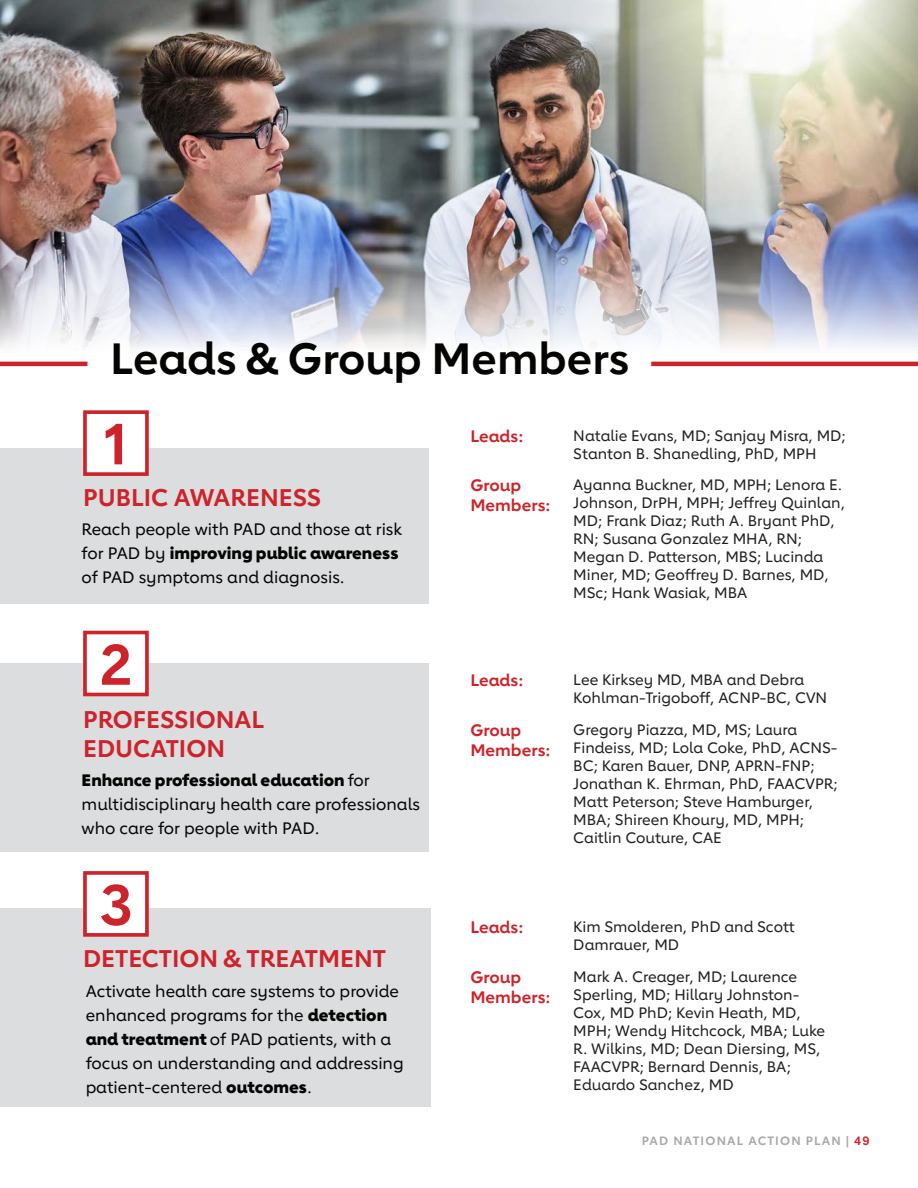
<style>
.page{position:relative;width:918px;height:1188px;background:#fff}
.page>*{position:absolute;margin:0;border:0;box-sizing:border-box;transform-origin:0 0}
.Sub_Section_-_Number{font:700 56.55px "Lub Dub";color:#ce232a}
.Section_Head{font:700 43.5px "Lub Dub";color:#040503}
.Sub_Section_-_Number-2{font:700 24px/28.8px "Lub Dub";color:#ce232a}
.t1{font:500 16.5px/24px "Lub Dub";color:#040503}
.t2{font:700 16.5px/19.8px "Lub Dub";color:#ce232a}
.t3{font:500 15px/18px "Lub Dub";color:#231f20}
.t4{font:700 12px "Lub Dub";letter-spacing:.1em;color:#a8a9ad}
.s1{font-weight:800}
.s2{color:#ce232a}
</style>
<div class="page">
<img style="left:0;top:0;width:918px;height:171px">
<img style="left:0;top:171px;width:918px;height:196px">
<hr style="left:0;top:362px;width:87px;height:4px;background:#ce232a">
<hr style="left:651px;top:362px;width:267px;height:4px;background:#ce232a">
<div style="left:0;top:448px;width:429px;height:156px;background:#dcdddf"></div>
<div style="left:85px;top:412px;width:62px;height:62px;background:#fff"></div>
<div style="left:83px;top:410px;width:66px;height:66px;border:4px solid #ce232a"></div>
<div style="left:0;top:664px;width:429px;height:188px;background:#dcdddf"></div>
<div style="left:85px;top:633px;width:62px;height:61px;background:#fff"></div>
<div style="left:83px;top:631px;width:66px;height:65px;border:4px solid #ce232a"></div>
<div style="left:0;top:909px;width:431px;height:198px;background:#dcdddf"></div>
<div style="left:85px;top:873px;width:62px;height:62px;background:#fff"></div>
<div style="left:83px;top:871px;width:66px;height:66px;border:4px solid #ce232a"></div>
<h2 class="Section_Head" style="left:110px;top:333px;width:521px">Leads &amp; Group Members</h2>
<h3 class="Sub_Section_-_Number" style="left:103px;top:410px;width:27px">1</h3>
<p class="t2" style="left:470px;top:426px;width:54px">Leads:</p>
<p class="t3" style="left:573px;top:426px;width:274px">Natalie Evans, MD; Sanjay Misra, MD;<br>Stanton B. Shanedling, PhD, MPH</p>
<p class="t2" style="left:470px;top:475px;width:82px">Group<br>Members:</p>
<p class="t3" style="left:573px;top:476px;width:273px">Ayanna Buckner, MD, MPH; Lenora E.<br>Johnson, DrPH, MPH; Jeffrey Quinlan,<br>MD; Frank Diaz; Ruth A. Bryant PhD,<br>RN; Susana Gonzalez MHA, RN;<br>Megan D. Patterson, MBS; Lucinda<br>Miner, MD; Geoffrey D. Barnes, MD,<br>MSc; Hank Wasiak, MBA</p>
<h3 class="Sub_Section_-_Number-2" style="left:83px;top:483px;width:239px">PUBLIC AWARENESS</h3>
<p class="t1" style="left:82px;top:517px;width:322px">Reach people with PAD and those at risk for PAD by <span class="s1">improving public awareness </span>of PAD symptoms and diagnosis.</p>
<h3 class="Sub_Section_-_Number" style="left:99px;top:631px;width:35px">2</h3>
<h3 class="Sub_Section_-_Number-2" style="left:83px;top:705px;width:183px">PROFESSIONAL<br>EDUCATION</h3>
<p class="t1" style="left:82px;top:768px;width:340px"><span class="s1">Enhance professional education</span> for multidisciplinary health care professionals who care for people with PAD.</p>
<h3 class="Sub_Section_-_Number" style="left:99px;top:871px;width:35px">3</h3>
<h3 class="Sub_Section_-_Number-2" style="left:83px;top:943px;width:304px">DETECTION &amp; TREATMENT</h3>
<p class="t1" style="left:86px;top:979px;width:319px">Activate health care systems to provide enhanced programs for the <span class="s1">detection and treatment</span> of PAD patients, with a focus on understanding and addressing patient-centered <span class="s1">outcomes</span>.</p>
<p class="t2" style="left:470px;top:670px;width:54px">Leads:</p>
<p class="t3" style="left:573px;top:671px;width:255px">Lee Kirksey MD, MBA and Debra<br>Kohlman-Trigoboff, ACNP-BC, CVN</p>
<p class="t2" style="left:470px;top:720px;width:82px">Group<br>Members:</p>
<p class="t3" style="left:573px;top:721px;width:266px">Gregory Piazza, MD, MS; Laura<br>Findeiss, MD; Lola Coke, PhD, ACNS-<br>BC; Karen Bauer, DNP, APRN-FNP;<br>Jonathan K. Ehrman, PhD, FAACVPR;<br>Matt Peterson; Steve Hamburger,<br>MBA; Shireen Khoury, MD, MPH;<br>Caitlin Couture, CAE</p>
<p class="t2" style="left:470px;top:917px;width:54px">Leads:</p>
<p class="t3" style="left:573px;top:918px;width:223px">Kim Smolderen, PhD and Scott<br>Damrauer, MD</p>
<p class="t2" style="left:470px;top:967px;width:82px">Group<br>Members:</p>
<p class="t3" style="left:573px;top:967px;width:253px">Mark A. Creager, MD; Laurence<br>Sperling, MD; Hillary Johnston-<br>Cox, MD PhD; Kevin Heath, MD,<br>MPH; Wendy Hitchcock, MBA; Luke<br>R. Wilkins, MD; Dean Diersing, MS,<br>FAACVPR; Bernard Dennis, BA;<br>Eduardo Sanchez, MD</p>
<p class="t4" style="left:642px;top:1133px;width:229px">PAD NATIONAL ACTION PLAN | <span class="s2">49</span></p>
</div>
